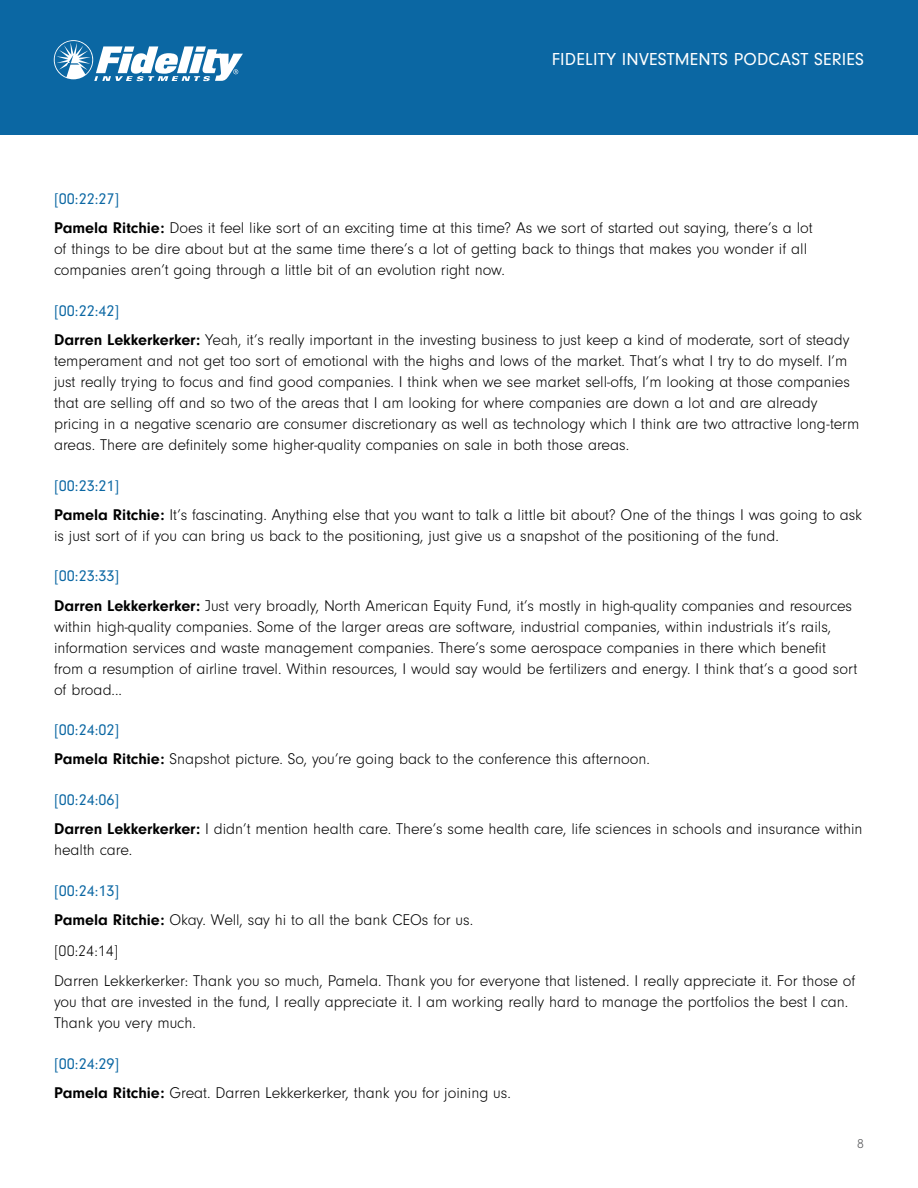
<style>
.page{position:relative;width:918px;height:1188px;background:#fff}
.page>*{position:absolute;margin:0;border:0;box-sizing:border-box;transform-origin:0 0}
.t1{font:18px "Neuzeit Gro";letter-spacing:.01em;color:#fff}
.t2{font:300 16.2px/21px "Neuzeit Gro";color:#000}
.t3{font:300 13.5px "Neuzeit Gro";color:#58595b}
.s1{font-weight:400;color:#0b67a3}
.s2{font-weight:700}
</style>
<div class="page">
<div style="left:0;top:0;width:918px;height:135px;background:#0b67a3"></div>
<svg style="left:54px;top:40px;width:189px;height:41px"></svg>
<p class="t1" style="left:552px;top:49px;width:314px">FIDELITY INVESTMENTS PODCAST SERIES</p>
<p class="t2" style="left:54px;top:185px;width:760px;line-height:29.2px"><span class="s1">[00:22:27]<br></span><span class="s2">Pamela Ritchie:</span> Does it feel like sort of an exciting time at this time? As we sort of started out saying, there’s a lot</p>
<p class="t2" style="left:54px;top:239px;width:755px">of things to be dire about but at the same time there’s a lot of getting back to things that makes you wonder if all companies aren’t going through a little bit of an evolution right now.</p>
<p class="t2" style="left:54px;top:296px;width:797px;line-height:29.2px"><span class="s1">[00:22:42]<br></span><span class="s2">Darren Lekkerkerker:</span> Yeah, it’s really important in the investing business to just keep a kind of moderate, sort of steady</p>
<p class="t2" style="left:54px;top:351px;width:807px">temperament and not get too sort of emotional with the highs and lows of the market. That’s what I try to do myself. I’m just really trying to focus and find good companies. I think when we see market sell-offs, I’m looking at those companies that are selling off and so two of the areas that I am looking for where companies are down a lot and are already pricing in a negative scenario are consumer discretionary as well as technology which I think are two attractive long-term areas. There are definitely some higher-quality companies on sale in both those areas.</p>
<p class="t2" style="left:54px;top:471px;width:810px;line-height:29.2px"><span class="s1">[00:23:21]<br></span><span class="s2">Pamela Ritchie:</span> It’s fascinating. Anything else that you want to talk a little bit about? One of the things I was going to ask</p>
<p class="t2" style="left:54px;top:525px;width:726px">is just sort of if you can bring us back to the positioning, just give us a snapshot of the positioning of the fund.</p>
<p class="t2" style="left:54px;top:562px;width:800px;line-height:29.2px"><span class="s1">[00:23:33]<br></span><span class="s2">Darren Lekkerkerker:</span> Just very broadly, North American Equity Fund, it’s mostly in high-quality companies and resources</p>
<p class="t2" style="left:54px;top:616px;width:805px">within high-quality companies. Some of the larger areas are software, industrial companies, within industrials it’s rails, information services and waste management companies. There’s some aerospace companies in there which benefit from a resumption of airline travel. Within resources, I would say would be fertilizers and energy. I think that’s a good sort of broad...</p>
<p class="t2" style="left:54px;top:716px;width:597px;line-height:29.2px"><span class="s1">[00:24:02]<br></span><span class="s2">Pamela Ritchie:</span> Snapshot picture. So, you’re going back to the conference this afternoon.</p>
<p class="t2" style="left:54px;top:785px;width:810px;line-height:29.2px"><span class="s1">[00:24:06]<br></span><span class="s2">Darren Lekkerkerker:</span> I didn’t mention health care. There’s some health care, life sciences in schools and insurance within</p>
<p class="t2" style="left:54px;top:840px;width:80px">health care.</p>
<p class="t2" style="left:54px;top:876px;width:421px;line-height:29.2px"><span class="s1">[00:24:13]<br></span><span class="s2">Pamela Ritchie:</span> Okay. Well, say hi to all the bank CEOs for us.</p>
<p class="t2" style="left:54px;top:935px;width:803px;line-height:30.8px">[00:24:14]<br>Darren Lekkerkerker: Thank you so much, Pamela. Thank you for everyone that listened. I really appreciate it. For those of</p>
<p class="t2" style="left:54px;top:992px;width:796px">you that are invested in the fund, I really appreciate it. I am working really hard to manage the portfolios the best I can.<br>Thank you very much.</p>
<p class="t2" style="left:54px;top:1049px;width:458px;line-height:29.2px"><span class="s1">[00:24:29]<br></span><span class="s2">Pamela Ritchie:</span> Great. Darren Lekkerkerker, thank you for joining us.</p>
<p class="t3" style="left:857px;top:1137px;width:8px">8</p>
</div>
